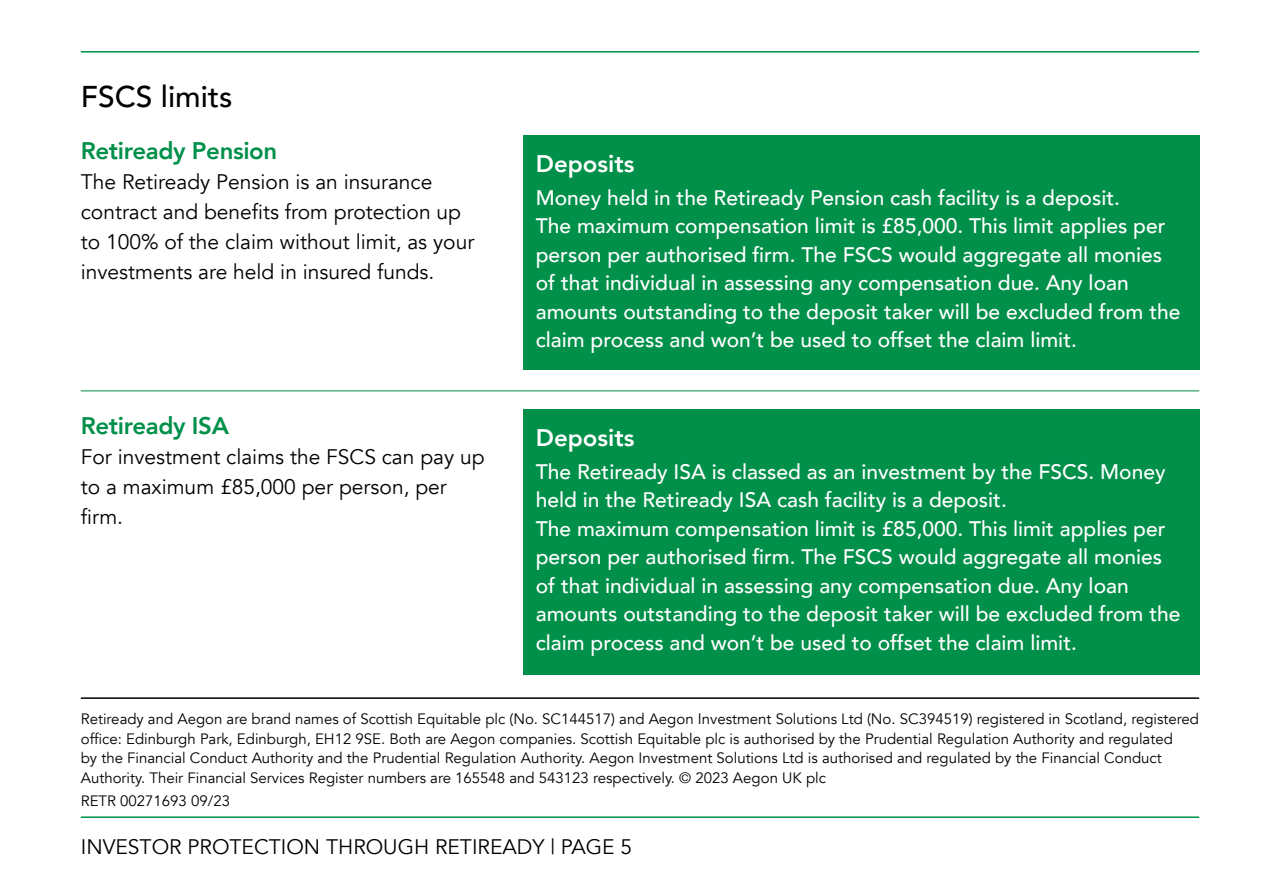
<style>
.page{position:relative;width:1263px;height:893px;background:#fff}
.page>*{position:absolute;margin:0;border:0;box-sizing:border-box;transform-origin:0 0}
.t1{font:500 30px "Avenir";color:#000}
.t2{font:800 24px "Avenir";letter-spacing:-.015em;color:#00904a}
.t3{font:800 24px "Avenir";color:#fff}
.t4{font:500 21px/28.5px "Avenir";color:#fff}
.t5{font:21px/30px "Avenir";color:#000}
.t6{font:15px/19.5px "Avenir";color:#000}
</style>
<div class="page">
<div style="left:523px;top:135px;width:676px;height:235px;background:#00904a"></div>
<div style="left:523px;top:409px;width:676px;height:266px;background:#00904a"></div>
<hr style="left:81px;top:816px;width:1118px;height:2px;background:#00904a">
<hr style="left:81px;top:697px;width:1118px;height:2px;background:#000">
<hr style="left:81px;top:390px;width:1118px;height:1px;background:#00904a">
<hr style="left:81px;top:51px;width:1118px;height:2px;background:#00904a">
<h1 class="t1" style="left:81px;top:70px;width:153px">FSCS limits</h1>
<p class="t2" style="left:81px;top:132px;width:198px">Retiready Pension</p>
<p class="t5" style="left:81px;top:167px;width:395px">The Retiready Pension is an insurance contract and benefits from protection up to 100% of the claim without limit, as your investments are held in insured funds.</p>
<p class="t2" style="left:81px;top:407px;width:150px">Retiready ISA</p>
<p class="t5" style="left:81px;top:442px;width:405px">For investment claims the FSCS can pay up to a maximum £85,000 per person, per firm.</p>
<p class="t3" style="left:536px;top:145px;width:100px">Deposits</p>
<p class="t4" style="left:536px;top:182px;width:646px">Money held in the Retiready Pension cash facility is a deposit.<br>The maximum compensation limit is £85,000. This limit applies per person per authorised firm. The FSCS would aggregate all monies of that individual in assessing any compensation due. Any loan amounts outstanding to the deposit taker will be excluded from the claim process and won’t be used to offset the claim limit.</p>
<p class="t3" style="left:536px;top:419px;width:100px">Deposits</p>
<p class="t4" style="left:536px;top:456px;width:646px">The Retiready ISA is classed as an investment by the FSCS. Money held in the Retiready ISA cash facility is a deposit.<br>The maximum compensation limit is £85,000. This limit applies per person per authorised firm. The FSCS would aggregate all monies of that individual in assessing any compensation due. Any loan amounts outstanding to the deposit taker will be excluded from the claim process and won’t be used to offset the claim limit.</p>
<p class="t6" style="left:81px;top:709px;width:1120px">Retiready and Aegon are brand names of Scottish Equitable plc (No. SC144517) and Aegon Investment Solutions Ltd (No. SC394519) registered in Scotland, registered office: Edinburgh Park, Edinburgh, EH12 9SE. Both are Aegon companies. Scottish Equitable plc is authorised by the Prudential Regulation Authority and regulated<br>by the Financial Conduct Authority and the Prudential Regulation Authority. Aegon Investment Solutions Ltd is authorised and regulated by the Financial Conduct Authority. Their Financial Services Register numbers are 165548 and 543123 respectively. © 2023 Aegon UK plc</p>
<p class="t6" style="left:81px;top:792px;width:151px">RETR 00271693 09/23</p>
<p class="t5" style="left:81px;top:833px;width:553px">INVESTOR PROTECTION THROUGH RETIREADY | PAGE 5</p>
</div>
